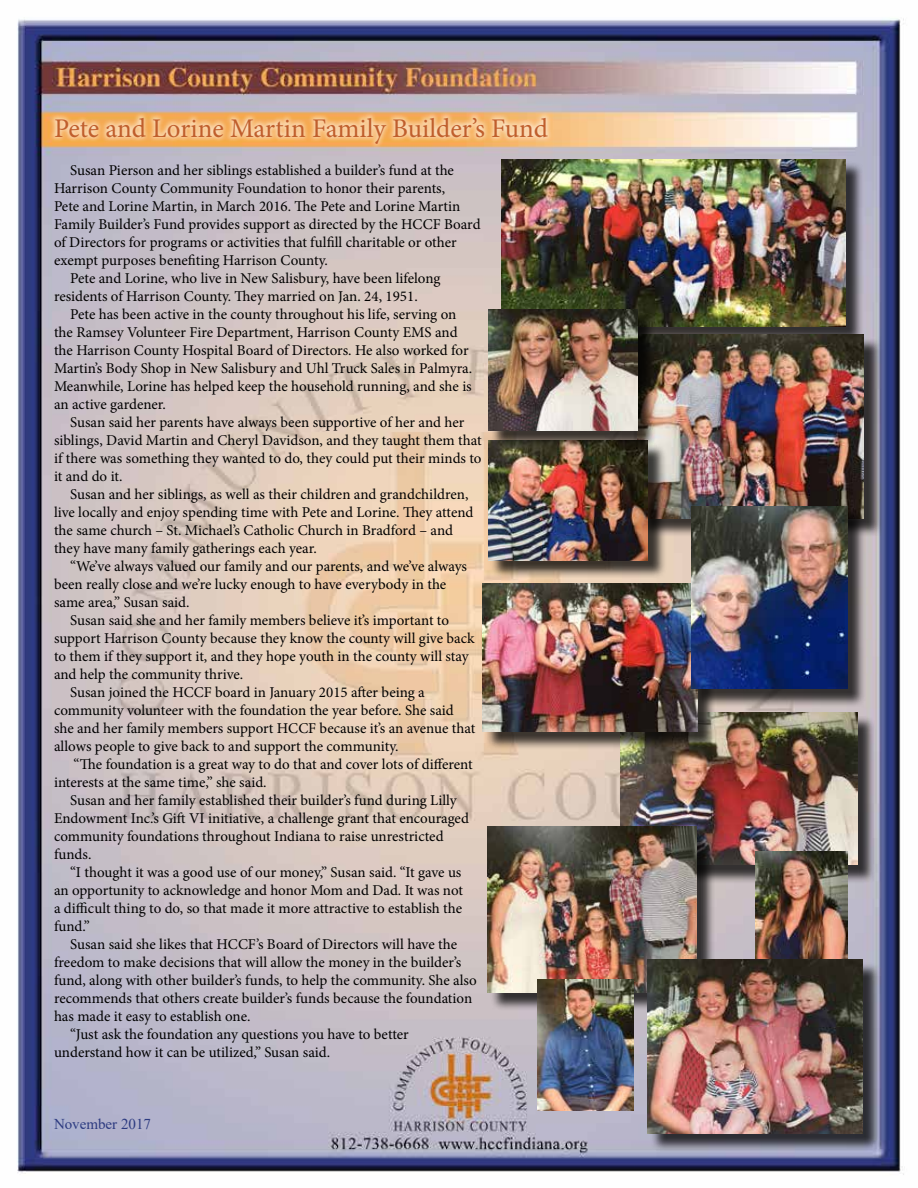
<style>
.page{position:relative;width:918px;height:1188px;background:#fff}
.page>*{position:absolute;margin:0;border:0;box-sizing:border-box;transform-origin:0 0}
.t1{font:27px "Minion Pro";color:#c05e2c}
.t2{font:15px "Minion Pro";letter-spacing:-.005em;color:#000}
.t3{font:15px "Times New Roman";color:#2c3a80}
</style>
<div class="page">
<img style="left:17px;top:18px;width:887px;height:1157px">
<div style="left:623px;top:715px;width:254px;height:169px;background:#000;opacity:.75"></div>
<img style="left:620px;top:712px;width:238px;height:153px">
<div style="left:485px;top:586px;width:232px;height:164px;background:#000;opacity:.75"></div>
<img style="left:483px;top:584px;width:215px;height:147px">
<div style="left:49px;top:111px;width:505px;height:39px;background:#fff;opacity:.71"></div>
<div style="left:504px;top:161px;width:360px;height:184px;background:#000;opacity:.75"></div>
<img style="left:501px;top:159px;width:344px;height:168px">
<div style="left:639px;top:337px;width:244px;height:200px;background:#000;opacity:.75"></div>
<img style="left:656px;top:335px;width:208px;height:184px">
<div style="left:491px;top:443px;width:176px;height:137px;background:#000;opacity:.75"></div>
<img style="left:488px;top:441px;width:160px;height:120px">
<div style="left:490px;top:829px;width:225px;height:183px;background:#000;opacity:.75"></div>
<img style="left:488px;top:827px;width:208px;height:166px">
<div style="left:693px;top:509px;width:173px;height:198px;background:#000;opacity:.75"></div>
<img style="left:691px;top:506px;width:156px;height:183px">
<div style="left:491px;top:312px;width:165px;height:137px;background:#000;opacity:.75"></div>
<img style="left:488px;top:309px;width:149px;height:122px">
<img style="left:755px;top:851px;width:92px;height:109px">
<div style="left:650px;top:962px;width:232px;height:191px;background:#000;opacity:.75"></div>
<img style="left:648px;top:960px;width:215px;height:174px">
<img style="left:538px;top:980px;width:96px;height:130px">
<h1 class="t1" style="left:54px;top:110px;width:496px">Pete and Lorine Martin Family Builder’s Fund</h1>
<p class="t2" style="left:70px;top:160px;width:385px">Susan Pierson and her siblings established a builder’s fund at the</p>
<p class="t2" style="left:54px;top:178px;width:393px">Harrison County Community Foundation to honor their parents,</p>
<p class="t2" style="left:54px;top:196px;width:408px">Pete and Lorine Martin, in March 2016. The Pete and Lorine Martin</p>
<p class="t2" style="left:54px;top:214px;width:428px">Family Builder’s Fund provides support as directed by the HCCF Board</p>
<p class="t2" style="left:54px;top:232px;width:404px">of Directors for programs or activities that fulfill charitable or other</p>
<p class="t2" style="left:54px;top:250px;width:275px">exempt purposes benefiting Harrison County.</p>
<p class="t2" style="left:70px;top:268px;width:372px">Pete and Lorine, who live in New Salisbury, have been lifelong</p>
<p class="t2" style="left:54px;top:286px;width:365px">residents of Harrison County. They married on Jan. 24, 1951.</p>
<p class="t2" style="left:70px;top:304px;width:388px">Pete has been active in the county throughout his life, serving on</p>
<p class="t2" style="left:54px;top:322px;width:405px">the Ramsey Volunteer Fire Department, Harrison County EMS and</p>
<p class="t2" style="left:54px;top:340px;width:416px">the Harrison County Hospital Board of Directors. He also worked for</p>
<p class="t2" style="left:54px;top:358px;width:420px">Martin’s Body Shop in New Salisbury and Uhl Truck Sales in Palmyra.</p>
<p class="t2" style="left:54px;top:376px;width:419px">Meanwhile, Lorine has helped keep the household running, and she is</p>
<p class="t2" style="left:54px;top:394px;width:113px">an active gardener.</p>
<p class="t2" style="left:70px;top:412px;width:396px">Susan said her parents have always been supportive of her and her</p>
<p class="t2" style="left:54px;top:430px;width:429px">siblings, David Martin and Cheryl Davidson, and they taught them that</p>
<p class="t2" style="left:54px;top:448px;width:429px">if there was something they wanted to do, they could put their minds to</p>
<p class="t2" style="left:54px;top:466px;width:70px">it and do it.</p>
<p class="t2" style="left:70px;top:484px;width:400px">Susan and her siblings, as well as their children and grandchildren,</p>
<p class="t2" style="left:54px;top:502px;width:421px">live locally and enjoy spending time with Pete and Lorine. They attend</p>
<p class="t2" style="left:54px;top:520px;width:401px">the same church – St. Michael’s Catholic Church in Bradford – and</p>
<p class="t2" style="left:54px;top:538px;width:264px">they have many family gatherings each year.</p>
<p class="t2" style="left:70px;top:556px;width:398px">“We’ve always valued our family and our parents, and we’ve always</p>
<p class="t2" style="left:54px;top:574px;width:394px">been really close and we’re lucky enough to have everybody in the</p>
<p class="t2" style="left:54px;top:592px;width:137px">same area,” Susan said.</p>
<p class="t2" style="left:70px;top:610px;width:380px">Susan said she and her family members believe it’s important to</p>
<p class="t2" style="left:54px;top:628px;width:422px">support Harrison County because they know the county will give back</p>
<p class="t2" style="left:54px;top:646px;width:416px">to them if they support it, and they hope youth in the county will stay</p>
<p class="t2" style="left:54px;top:664px;width:191px">and help the community thrive.</p>
<p class="t2" style="left:70px;top:682px;width:356px">Susan joined the HCCF board in January 2015 after being a</p>
<p class="t2" style="left:54px;top:700px;width:401px">community volunteer with the foundation the year before. She said</p>
<p class="t2" style="left:54px;top:718px;width:423px">she and her family members support HCCF because it’s an avenue that</p>
<p class="t2" style="left:54px;top:736px;width:346px">allows people to give back to and support the community.</p>
<p class="t2" style="left:74px;top:754px;width:401px">“The foundation is a great way to do that and cover lots of different</p>
<p class="t2" style="left:54px;top:772px;width:214px">interests at the same time,” she said.</p>
<p class="t2" style="left:70px;top:790px;width:388px">Susan and her family established their builder’s fund during Lilly</p>
<p class="t2" style="left:54px;top:808px;width:417px">Endowment Inc.’s Gift VI initiative, a challenge grant that encouraged</p>
<p class="t2" style="left:54px;top:826px;width:391px">community foundations throughout Indiana to raise unrestricted</p>
<p class="t2" style="left:54px;top:844px;width:39px">funds.</p>
<p class="t2" style="left:70px;top:862px;width:393px">“I thought it was a good use of our money,” Susan said. “It gave us</p>
<p class="t2" style="left:54px;top:880px;width:411px">an opportunity to acknowledge and honor Mom and Dad. It was not</p>
<p class="t2" style="left:54px;top:898px;width:410px">a difficult thing to do, so that made it more attractive to establish the</p>
<p class="t2" style="left:54px;top:916px;width:37px">fund.”</p>
<p class="t2" style="left:70px;top:934px;width:389px">Susan said she likes that HCCF’s Board of Directors will have the</p>
<p class="t2" style="left:54px;top:952px;width:409px">freedom to make decisions that will allow the money in the builder’s</p>
<p class="t2" style="left:54px;top:970px;width:424px">fund, along with other builder’s funds, to help the community. She also</p>
<p class="t2" style="left:54px;top:988px;width:420px">recommends that others create builder’s funds because the foundation</p>
<p class="t2" style="left:54px;top:1006px;width:198px">has made it easy to establish one.</p>
<p class="t2" style="left:70px;top:1024px;width:340px">“Just ask the foundation any questions you have to better</p>
<p class="t2" style="left:54px;top:1042px;width:278px">understand how it can be utilized,” Susan said.</p>
<p class="t3" style="left:54px;top:1114px;width:99px">November 2017</p>
</div>
